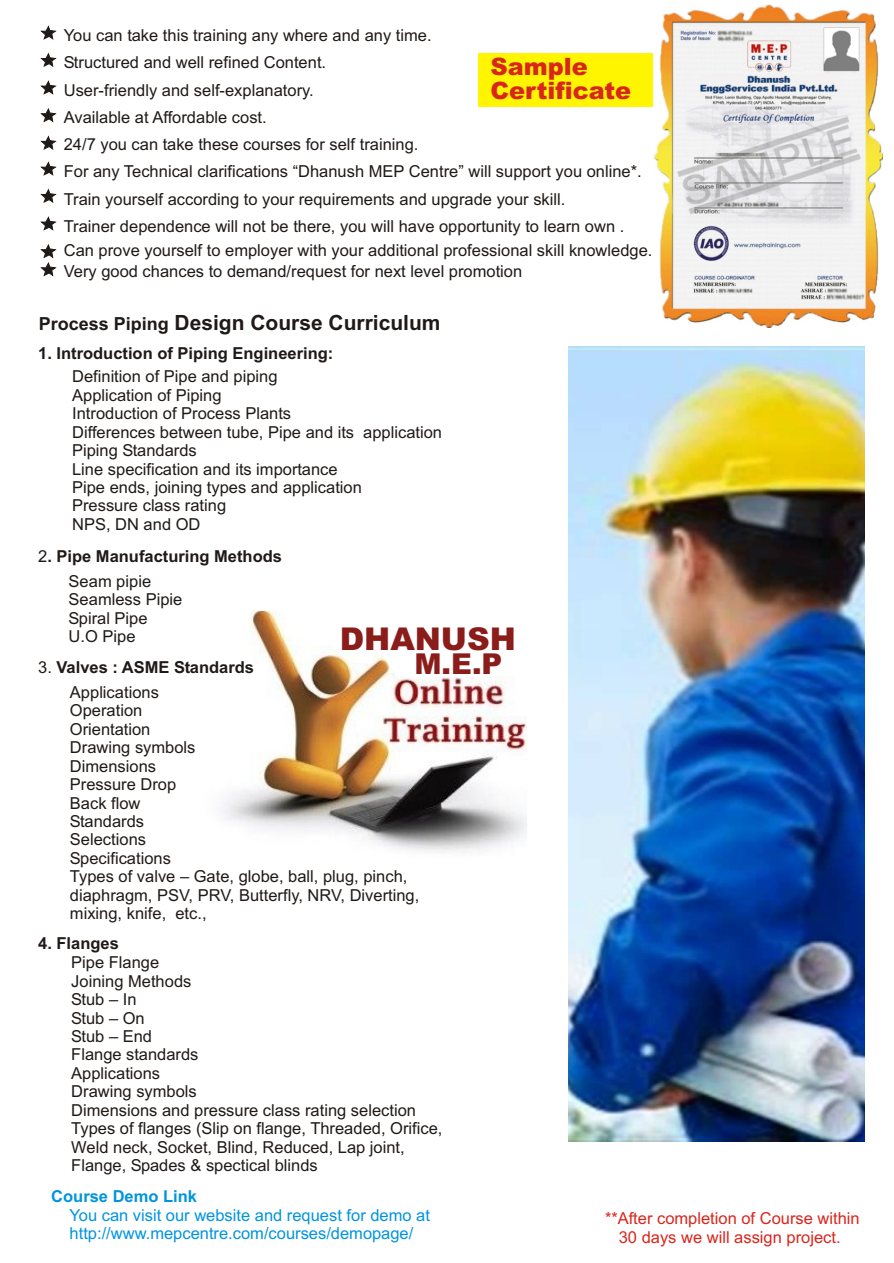
<style>
.page{position:relative;width:894px;height:1263px;background:#fff}
.page>*{position:absolute;margin:0;border:0;box-sizing:border-box;transform-origin:0 0}
.t1{font:900 31.35px "Arial";color:#8a1c1a}
.t2{font:900 28.8px "Arial";color:#8a1c1a}
.t3{font:900 24px/23.7px "Arial";color:#d9261c}
.t4{font:700 21px "Arial";color:#1f1a17}
.t5{font:16.5px/18.5px "Arial";color:#1f1a17}
.t6{font:700 16.5px "Arial";color:#1f1a17}
.t7{font:16.5px/18.5px "Arial";color:#0094de}
.t8{font:16.5px/18.5px "Arial";color:#d9261c;text-align:center}
.t9{font:700 16.5px "Arial";color:#0094de}
.s1{font-size:18px}
.s2{font-weight:400}
</style>
<div class="page">
<img style="left:222px;top:611px;width:305px;height:241px">
<div style="left:479px;top:53px;width:194px;height:53px;background:#fff500"></div>
<img style="left:654px;top:4px;width:229px;height:323px">
<svg style="left:41px;top:26px;width:15px;height:13px"></svg>
<svg style="left:41px;top:53px;width:15px;height:14px"></svg>
<svg style="left:41px;top:81px;width:15px;height:13px"></svg>
<svg style="left:41px;top:109px;width:15px;height:13px"></svg>
<svg style="left:41px;top:136px;width:15px;height:14px"></svg>
<svg style="left:41px;top:162px;width:15px;height:13px"></svg>
<svg style="left:41px;top:189px;width:15px;height:14px"></svg>
<svg style="left:41px;top:217px;width:15px;height:13px"></svg>
<svg style="left:41px;top:245px;width:15px;height:31px"></svg>
<img style="left:569px;top:347px;width:295px;height:795px">
<p class="t5" style="left:64px;top:23px;width:580px;line-height:27.3px">You can take this training any where and any time.<br>Structured and well refined Content.<br>User-friendly and self-explanatory.<br>Available at Affordable cost.<br>24/7 you can take these courses for self training.<br>For any Technical clarifications “Dhanush MEP Centre” will support you online*.<br>Train yourself according to your requirements and upgrade your skill.<br>Trainer dependence will not be there, you will have opportunity to learn own .</p>
<p class="t5" style="left:64px;top:241px;width:590px;line-height:20.7px">Can prove yourself to employer with your additional professional skill knowledge.<br>Very good chances to demand/request for next level promotion</p>
<h3 class="t3" style="left:490px;top:58px;width:142px">Sample<br>Certificate</h3>
<p class="t4" style="left:39px;top:314px;width:403px"><span class="s1">Process Piping</span> Design Course Curriculum</p>
<p class="t6" style="left:38px;top:347px;width:297px">1. Introduction of Piping Engineering:</p>
<p class="t5" style="left:72px;top:369px;width:372px">Definition of Pipe and piping<br>Application of Piping<br>Introduction of Process Plants<br>Differences between tube, Pipe and its application<br>Piping Standards<br>Line specification and its importance<br>Pipe ends, joining types and application<br>Pressure class rating<br>NPS, DN and OD</p>
<p class="t6" style="left:38px;top:550px;width:245px"><span class="s2">2</span>. Pipe Manufacturing Methods</p>
<p class="t5" style="left:69px;top:573px;width:115px">Seam pipie<br>Seamless Pipie<br>Spiral Pipe<br>U.O Pipe</p>
<p class="t6" style="left:38px;top:661px;width:217px"><span class="s2">3.</span> Valves : ASME Standards</p>
<h1 class="t1" style="left:340px;top:628px;width:178px">DHANUSH</h1>
<h2 class="t2" style="left:414px;top:653px;width:89px">M.E.P</h2>
<p class="t5" style="left:70px;top:684px;width:351px">Applications<br>Operation<br>Orientation<br>Drawing symbols<br>Dimensions<br>Pressure Drop<br>Back flow<br>Standards<br>Selections<br>Specifications<br>Types of valve – Gate, globe, ball, plug, pinch, diaphragm, PSV, PRV, Butterfly, NRV, Diverting, mixing, knife, etc.,</p>
<p class="t5" style="left:71px;top:955px;width:373px">Pipe Flange<br>Joining Methods<br>Stub – In<br>Stub – On<br>Stub – End<br>Flange standards<br>Applications<br>Drawing symbols<br>Dimensions and pressure class rating selection<br>Types of flanges (Slip on flange, Threaded, Orifice,<br>Weld neck, Socket, Blind, Reduced, Lap joint,<br>Flange, Spades &amp; spectical blinds</p>
<p class="t6" style="left:38px;top:937px;width:82px">4. Flanges</p>
<p class="t9" style="left:51px;top:1190px;width:147px">Course Demo Link</p>
<p class="t7" style="left:69px;top:1207px;width:362px">You can visit our website and request for demo at http://www.mepcentre.com/courses/demopage/</p>
<p class="t8" style="left:605px;top:1211px;width:256px">**After completion of Course within<br>30 days we will assign project.</p>
</div>
